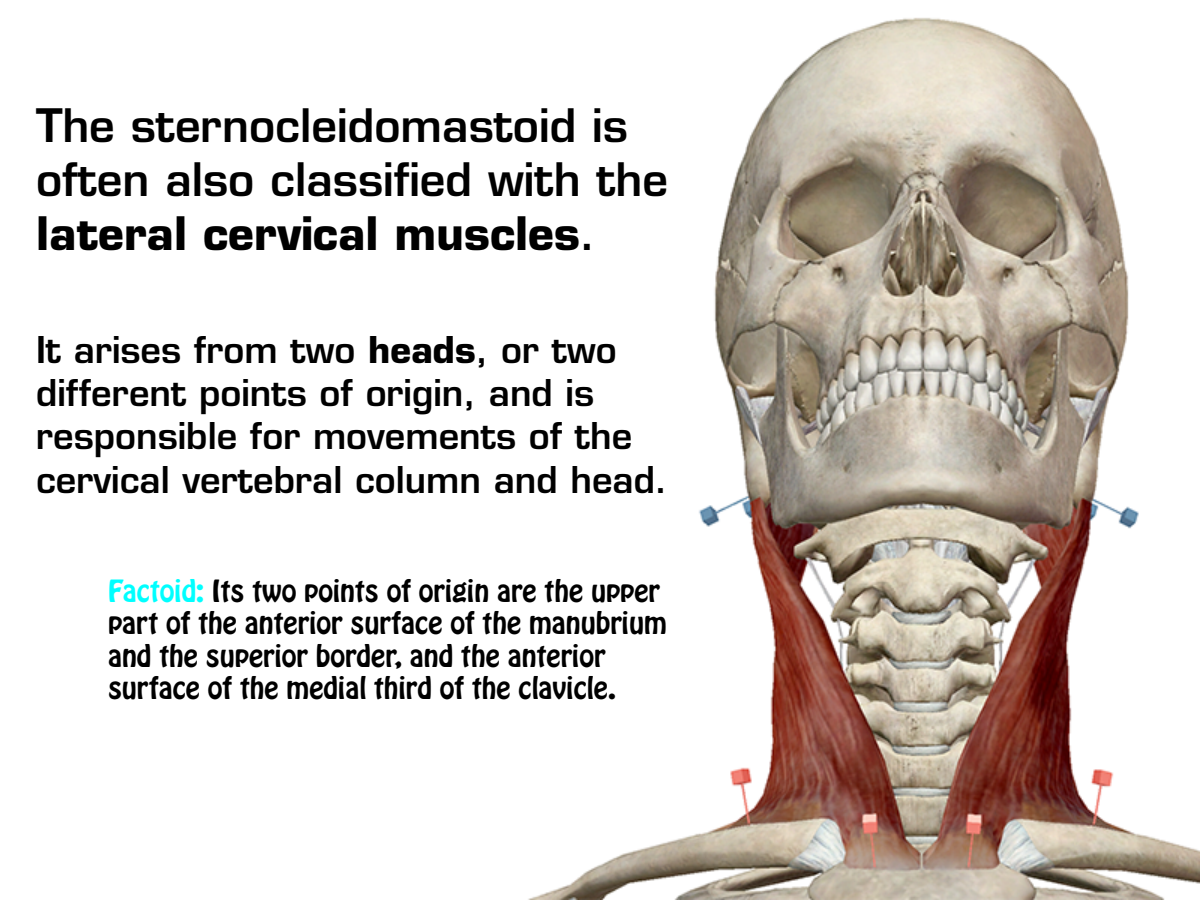
<style>
.page{position:relative;width:1200px;height:900px;background:#fff}
.page>*{position:absolute;margin:0;border:0;box-sizing:border-box;transform-origin:0 0}
.t1{font:600 45px/54px "Eurostile LT Std";color:#000}
.t2{font:600 36px/43.2px "Eurostile LT Std";color:#000}
.t3{font:27px/32.4px "Hobo Std";color:#000}
.s1{font-weight:700}
.s2{color:#0ff}
</style>
<div class="page">
<img style="left:528px;top:17px;width:672px;height:883px">
<h1 class="t1" style="left:36px;top:98px;width:634px">The sternocleidomastoid is often also classified with the <span class="s1">lateral cervical muscles</span>.</h1>
<h2 class="t2" style="left:36px;top:328px;width:633px">It arises from two <span class="s1">heads</span>, or two different points of origin, and is responsible for movements of the cervical vertebral column and head.</h2>
<p class="t3" style="left:108px;top:575px;width:560px"><span class="s2">Factoid:</span> Its two points of origin are the upper part of the anterior surface of the manubrium and the superior border, and the anterior surface of the medial third of the clavicle.</p>
</div>
